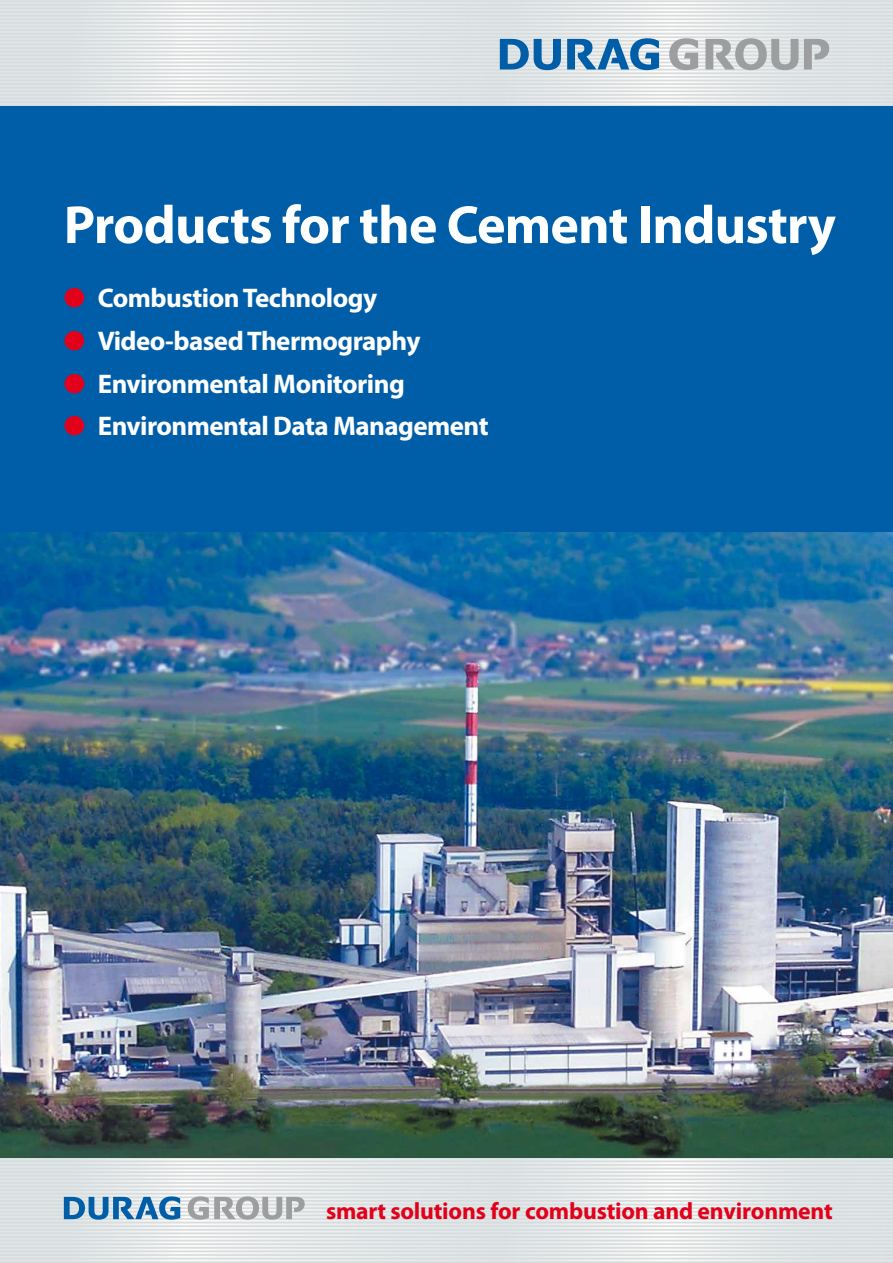
<style>
.page{position:relative;width:893px;height:1263px;background:#fff}
.page>*{position:absolute;margin:0;border:0;box-sizing:border-box;transform-origin:0 0}
.t1{font:700 54px "Myriad Pro";letter-spacing:-.015em;color:#fff}
.t2{font:700 27px "Myriad Pro";letter-spacing:-.02em;color:#fff}
.t3{font:700 23.7px "Myriad Pro";letter-spacing:-.01em;color:#e2001a}
.s1{color:#e2001a}
</style>
<div class="page">
<svg style="left:0;top:1158px;width:893px;height:103px"></svg>
<hr style="left:0;top:1157px;width:893px;height:1px;background:#dadbda">
<hr style="left:0;top:1160px;width:893px;height:2px;background:#dadbda">
<hr style="left:0;top:1164px;width:893px;height:2px;background:#dadbda">
<hr style="left:0;top:1168px;width:893px;height:1px;background:#dadbda">
<hr style="left:0;top:1171px;width:893px;height:2px;background:#dadbda">
<hr style="left:0;top:1175px;width:893px;height:1px;background:#dadbda">
<hr style="left:0;top:1178px;width:893px;height:2px;background:#dadbda">
<hr style="left:0;top:1182px;width:893px;height:2px;background:#dadbda">
<hr style="left:0;top:1186px;width:893px;height:1px;background:#dadbda">
<hr style="left:0;top:1189px;width:893px;height:2px;background:#dadbda">
<hr style="left:0;top:1193px;width:893px;height:1px;background:#dadbda">
<hr style="left:0;top:1196px;width:893px;height:2px;background:#dadbda">
<hr style="left:0;top:1200px;width:893px;height:2px;background:#dadbda">
<hr style="left:0;top:1204px;width:893px;height:1px;background:#dadbda">
<hr style="left:0;top:1207px;width:893px;height:2px;background:#dadbda">
<hr style="left:0;top:1211px;width:893px;height:1px;background:#dadbda">
<hr style="left:0;top:1214px;width:893px;height:2px;background:#dadbda">
<hr style="left:0;top:1218px;width:893px;height:2px;background:#dadbda">
<hr style="left:0;top:1222px;width:893px;height:1px;background:#dadbda">
<hr style="left:0;top:1225px;width:893px;height:2px;background:#dadbda">
<hr style="left:0;top:1229px;width:893px;height:1px;background:#dadbda">
<hr style="left:0;top:1232px;width:893px;height:2px;background:#dadbda">
<hr style="left:0;top:1236px;width:893px;height:2px;background:#dadbda">
<hr style="left:0;top:1240px;width:893px;height:1px;background:#dadbda">
<hr style="left:0;top:1243px;width:893px;height:2px;background:#dadbda">
<hr style="left:0;top:1247px;width:893px;height:1px;background:#dadbda">
<hr style="left:0;top:1250px;width:893px;height:2px;background:#dadbda">
<hr style="left:0;top:1254px;width:893px;height:2px;background:#dadbda">
<hr style="left:0;top:1258px;width:893px;height:1px;background:#dadbda">
<hr style="left:0;top:1261px;width:893px;height:2px;background:#dadbda">
<svg style="left:0;top:2px;width:893px;height:103px"></svg>
<hr style="left:0;top:0;width:893px;height:2px;background:#dadbda">
<hr style="left:0;top:4px;width:893px;height:2px;background:#dadbda">
<hr style="left:0;top:8px;width:893px;height:1px;background:#dadbda">
<hr style="left:0;top:11px;width:893px;height:2px;background:#dadbda">
<hr style="left:0;top:15px;width:893px;height:2px;background:#dadbda">
<hr style="left:0;top:18px;width:893px;height:2px;background:#dadbda">
<hr style="left:0;top:22px;width:893px;height:2px;background:#dadbda">
<hr style="left:0;top:26px;width:893px;height:1px;background:#dadbda">
<hr style="left:0;top:29px;width:893px;height:2px;background:#dadbda">
<hr style="left:0;top:33px;width:893px;height:2px;background:#dadbda">
<hr style="left:0;top:36px;width:893px;height:2px;background:#dadbda">
<hr style="left:0;top:40px;width:893px;height:2px;background:#dadbda">
<hr style="left:0;top:44px;width:893px;height:1px;background:#dadbda">
<hr style="left:0;top:47px;width:893px;height:2px;background:#dadbda">
<hr style="left:0;top:51px;width:893px;height:2px;background:#dadbda">
<hr style="left:0;top:54px;width:893px;height:2px;background:#dadbda">
<hr style="left:0;top:58px;width:893px;height:2px;background:#dadbda">
<hr style="left:0;top:62px;width:893px;height:1px;background:#dadbda">
<hr style="left:0;top:65px;width:893px;height:2px;background:#dadbda">
<hr style="left:0;top:69px;width:893px;height:2px;background:#dadbda">
<hr style="left:0;top:72px;width:893px;height:2px;background:#dadbda">
<hr style="left:0;top:76px;width:893px;height:2px;background:#dadbda">
<hr style="left:0;top:80px;width:893px;height:1px;background:#dadbda">
<hr style="left:0;top:83px;width:893px;height:2px;background:#dadbda">
<hr style="left:0;top:87px;width:893px;height:2px;background:#dadbda">
<hr style="left:0;top:90px;width:893px;height:2px;background:#dadbda">
<hr style="left:0;top:94px;width:893px;height:2px;background:#dadbda">
<hr style="left:0;top:98px;width:893px;height:1px;background:#dadbda">
<hr style="left:0;top:101px;width:893px;height:2px;background:#dadbda">
<hr style="left:0;top:105px;width:893px;height:2px;background:#dadbda">
<svg style="left:64px;top:1196px;width:116px;height:24px"></svg>
<svg style="left:188px;top:1196px;width:117px;height:24px"></svg>
<img style="left:0;top:531px;width:893px;height:626px">
<div style="left:0;top:106px;width:893px;height:425px;background:#005ea8"></div>
<svg style="left:500px;top:39px;width:61px;height:31px"></svg>
<svg style="left:567px;top:38px;width:92px;height:32px"></svg>
<svg style="left:804px;top:39px;width:25px;height:31px"></svg>
<svg style="left:669px;top:38px;width:29px;height:32px"></svg>
<svg style="left:705px;top:38px;width:93px;height:32px"></svg>
<h1 class="t1" style="left:64px;top:190px;width:774px">Products for the Cement Industry</h1>
<p class="t2" style="left:64px;top:280px;width:315px"><span class="s1">●</span> Combustion Technology</p>
<p class="t2" style="left:64px;top:323px;width:358px"><span class="s1">●</span> Video-based Thermography</p>
<p class="t2" style="left:64px;top:366px;width:343px"><span class="s1">●</span> Environmental Monitoring</p>
<p class="t2" style="left:64px;top:409px;width:426px"><span class="s1">●</span> Environmental Data Management</p>
<p class="t3" style="left:326px;top:1196px;width:508px">smart solutions for combustion and environment</p>
</div>
